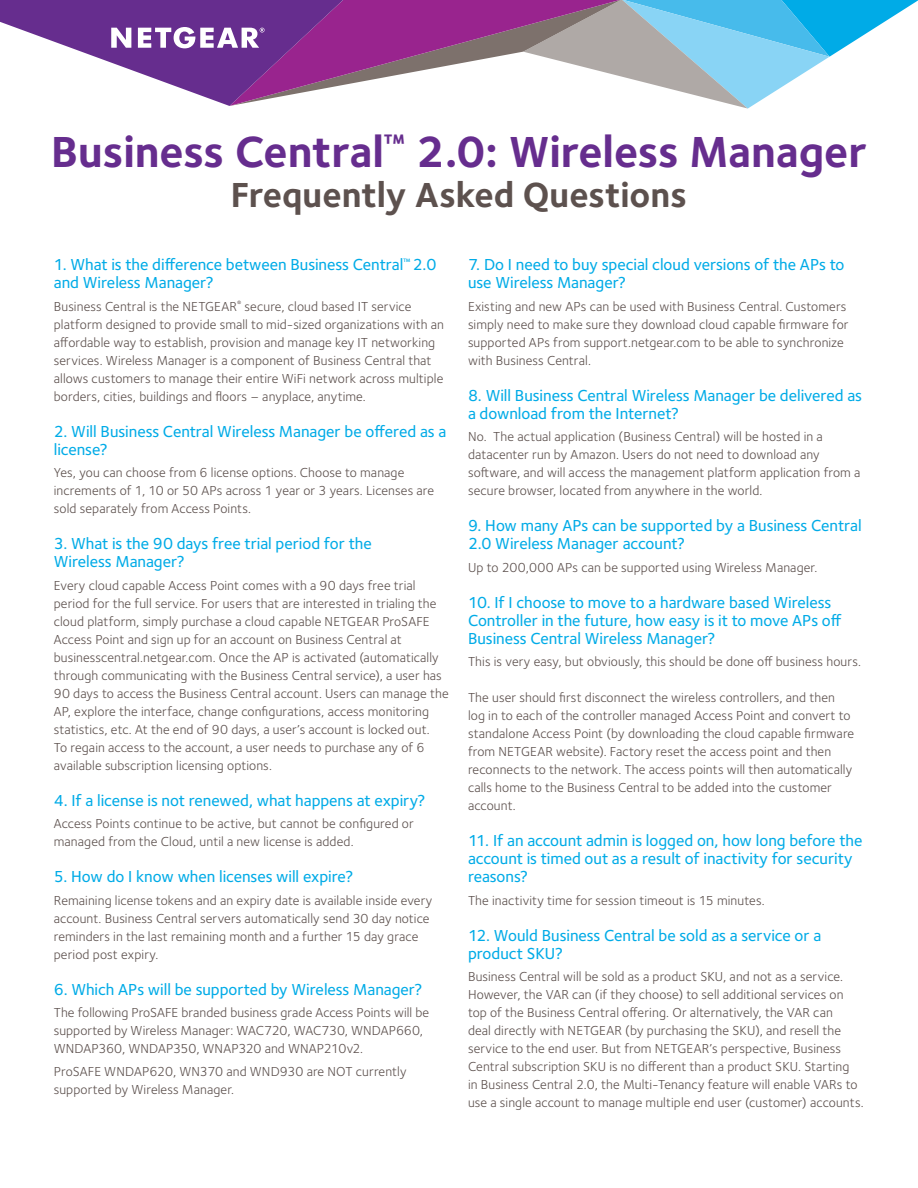
<style>
.page{position:relative;width:918px;height:1188px;background:#fff}
.page>*{position:absolute;margin:0;border:0;box-sizing:border-box;transform-origin:0 0}
.Body_Copy_-_FoundryS{font:700 45px "Foundry Sterling";letter-spacing:-.005em;color:#662d8e}
.Body_Copy_-_FoundryS-2{font:700 36px "Foundry Sterling";letter-spacing:-.005em;color:#5d514e}
.head1{font:500 16.5px/18px "Foundry Sterling";letter-spacing:-.005em;color:#00abe7}
.Subhead1{font:13.5px/18px "Foundry Sterling";letter-spacing:.01em;color:#5d514e}
.head1-2{font:13.5px/18px "Foundry Sterling";color:#5d514e}
</style>
<div class="page">
<svg style="left:0;top:0;width:918px;height:109px"></svg>
<p class="Body_Copy_-_FoundryS" style="left:51px;top:125px;width:817px">Business Central<sup>™</sup> 2.0: Wireless Manager</p>
<p class="Body_Copy_-_FoundryS-2" style="left:231px;top:173px;width:458px">Frequently Asked Questions</p>
<p class="head1" style="left:54px;top:256px;width:384px">1. What is the difference between Business Central<sup>™</sup> 2.0 and Wireless Manager?</p>
<p class="Subhead1" style="left:54px;top:297px;width:392px">Business Central is the NETGEAR<sup>®</sup> secure, cloud based IT service platform designed to provide small to mid-sized organizations with an affordable way to establish, provision and manage key IT networking services. Wireless Manager is a component of Business Central that allows customers to manage their entire WiFi network across multiple borders, cities, buildings and floors – anyplace, anytime.</p>
<p class="head1" style="left:54px;top:422px;width:394px">2. Will Business Central Wireless Manager be offered as a license?</p>
<p class="Subhead1" style="left:54px;top:464px;width:382px">Yes, you can choose from 6 license options. Choose to manage increments of 1, 10 or 50 APs across 1 year or 3 years. Licenses are sold separately from Access Points.</p>
<p class="head1" style="left:54px;top:535px;width:320px">3. What is the 90 days free trial period for the<br>Wireless Manager?</p>
<p class="Subhead1" style="left:54px;top:576px;width:396px">Every cloud capable Access Point comes with a 90 days free trial period for the full service. For users that are interested in trialing the cloud platform, simply purchase a cloud capable NETGEAR ProSAFE Access Point and sign up for an account on Business Central at businesscentral.netgear.com. Once the AP is activated (automatically through communicating with the Business Central service), a user has 90 days to access the Business Central account. Users can manage the AP, explore the interface, change configurations, access monitoring statistics, etc. At the end of 90 days, a user’s account is locked out.<br>To regain access to the account, a user needs to purchase any of 6 available subscription licensing options.</p>
<p class="head1" style="left:54px;top:791px;width:373px">4. If a license is not renewed, what happens at expiry?</p>
<p class="Subhead1" style="left:54px;top:815px;width:362px">Access Points continue to be active, but cannot be configured or managed from the Cloud, until a new license is added.</p>
<p class="head1" style="left:54px;top:868px;width:301px">5. How do I know when licenses will expire?</p>
<p class="Subhead1" style="left:54px;top:891px;width:380px">Remaining license tokens and an expiry date is available inside every account. Business Central servers automatically send 30 day notice reminders in the last remaining month and a further 15 day grace period post expiry.</p>
<p class="head1" style="left:54px;top:980px;width:370px">6. Which APs will be supported by Wireless Manager?</p>
<p class="head1-2" style="left:54px;top:1004px;width:377px">The following ProSAFE branded business grade Access Points will be supported by Wireless Manager: WAC720, WAC730, WNDAP660,<br>WNDAP360, WNDAP350, WNAP320 and WNAP210v2.</p>
<p class="Subhead1" style="left:54px;top:1062px;width:354px">ProSAFE WNDAP620, WN370 and WND930 are NOT currently supported by Wireless Manager.</p>
<p class="head1" style="left:468px;top:256px;width:378px">7. Do I need to buy special cloud versions of the APs to use Wireless Manager?</p>
<p class="Subhead1" style="left:468px;top:297px;width:382px">Existing and new APs can be used with Business Central. Customers simply need to make sure they download cloud capable firmware for supported APs from support.netgear.com to be able to synchronize with Business Central.</p>
<p class="head1" style="left:468px;top:386px;width:396px">8. Will Business Central Wireless Manager be delivered as a download from the Internet?</p>
<p class="Subhead1" style="left:468px;top:428px;width:394px">No. The actual application (Business Central) will be hosted in a datacenter run by Amazon. Users do not need to download any software, and will access the management platform application from a secure browser, located from anywhere in the world.</p>
<p class="head1" style="left:468px;top:517px;width:395px">9. How many APs can be supported by a Business Central<br>2.0 Wireless Manager account?</p>
<p class="Subhead1" style="left:468px;top:558px;width:351px">Up to 200,000 APs can be supported using Wireless Manager.</p>
<p class="head1" style="left:468px;top:593px;width:375px">10. If I choose to move to a hardware based Wireless<br>Controller in the future, how easy is it to move APs off<br>Business Central Wireless Manager?</p>
<p class="Subhead1" style="left:468px;top:653px;width:395px">This is very easy, but obviously, this should be done off business hours.</p>
<p class="Subhead1" style="left:468px;top:689px;width:388px">The user should first disconnect the wireless controllers, and then log in to each of the controller managed Access Point and convert to standalone Access Point (by downloading the cloud capable firmware from NETGEAR website). Factory reset the access point and then reconnects to the network. The access points will then automatically calls home to the Business Central to be added into the customer account.</p>
<p class="head1" style="left:468px;top:832px;width:396px">11. If an account admin is logged on, how long before the account is timed out as a result of inactivity for security reasons?</p>
<p class="Subhead1" style="left:468px;top:891px;width:298px">The inactivity time for session timeout is 15 minutes.</p>
<p class="head1" style="left:468px;top:926px;width:355px">12. Would Business Central be sold as a service or a product SKU?</p>
<p class="Subhead1" style="left:468px;top:968px;width:397px">Business Central will be sold as a product SKU, and not as a service.<br>However, the VAR can (if they choose) to sell additional services on top of the Business Central offering. Or alternatively, the VAR can<br>deal directly with NETGEAR (by purchasing the SKU), and resell the service to the end user. But from NETGEAR’s perspective, Business Central subscription SKU is no different than a product SKU. Starting<br>in Business Central 2.0, the Multi-Tenancy feature will enable VARs to use a single account to manage multiple end user (customer) accounts.</p>
</div>
